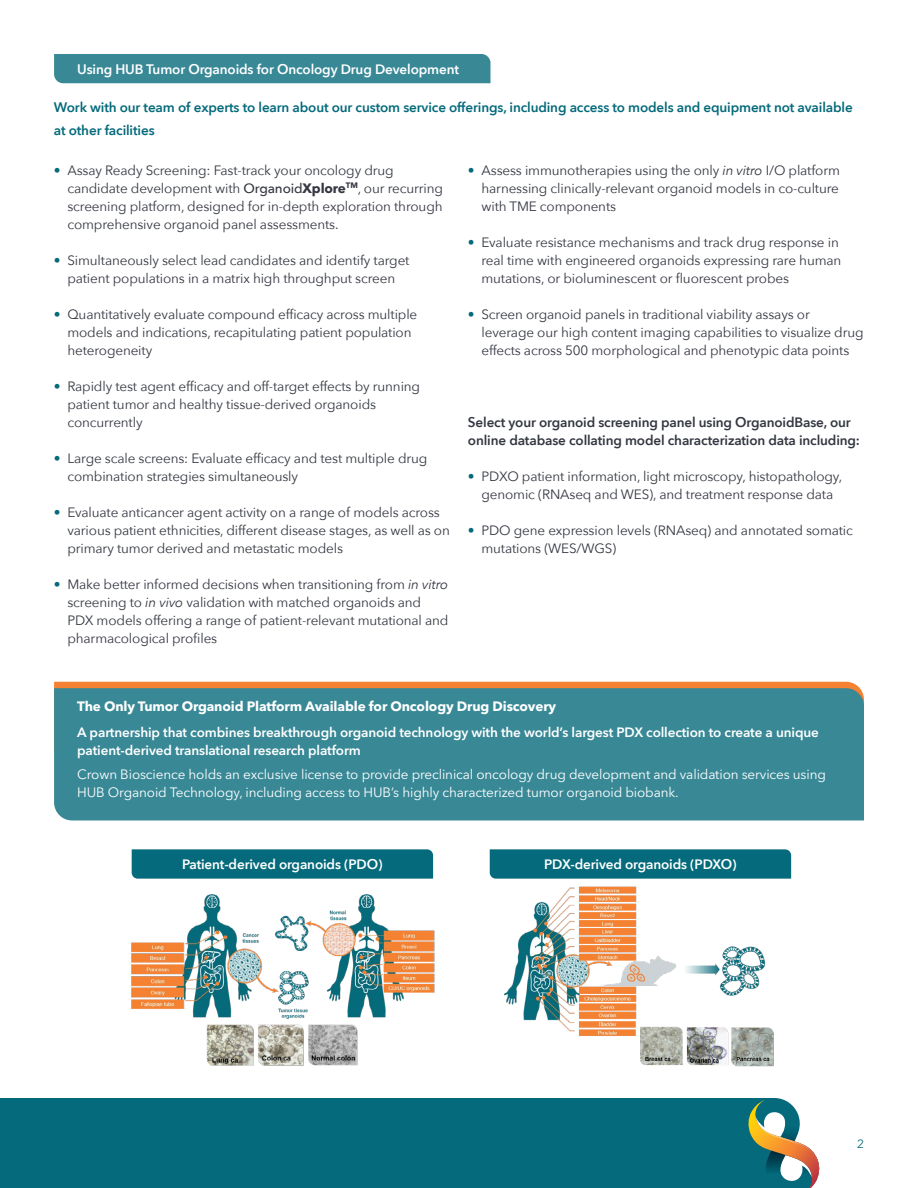
<style>
.page{position:relative;width:918px;height:1188px;background:#fff}
.page>*{position:absolute;margin:0;border:0;box-sizing:border-box;transform-origin:0 0}
.t1{font:13.5px/18px "Avenir Next";letter-spacing:-.01em;color:#343741}
.t2{font:13.5px/18px "Avenir Next LT Pro";letter-spacing:-.01em;color:#fff}
.t3{font:600 13.5px/18px "Avenir Next LT Pro";letter-spacing:-.01em;color:#fff}
.t4{font:600 13.5px/22.5px "Avenir Next";letter-spacing:-.01em;color:#056a7b}
.t5{font:600 13.5px/18px "Avenir Next";letter-spacing:-.01em;color:#343741}
.t6{font:600 13.5px "Avenir Next";letter-spacing:-.01em;color:#fff}
.t7{font:700 13.5px "Avenir Next LT Pro";letter-spacing:-.01em;color:#fff}
.t8{font:12px "Avenir Next";color:#056a7b}
.s1{font-weight:600;color:#056a7b}
.s2{font-weight:500}
.s3{font-family:"Avenir Next LT Pro";font-weight:700}
.s4{font-style:italic}
</style>
<div class="page">
<div style="left:0;top:1098px;width:747px;height:90px;background:#056a7b"></div>
<svg style="left:747px;top:1098px;width:73px;height:90px"></svg>
<div style="left:54px;top:682px;width:806px;height:6px;background:#f58232"></div>
<div style="left:54px;top:688px;width:810px;height:132px;background:#388896"></div>
<div style="left:54px;top:54px;width:436px;height:29px;background:#388896"></div>
<div style="left:132px;top:849px;width:301px;height:30px;background:#056a7b"></div>
<div style="left:490px;top:849px;width:301px;height:30px;background:#056a7b"></div>
<img style="left:503px;top:886px;width:271px;height:181px">
<img style="left:131px;top:894px;width:304px;height:172px">
<p class="t6" style="left:77px;top:58px;width:383px">Using HUB Tumor Organoids for Oncology Drug Development</p>
<p class="t4" style="left:54px;top:96px;width:800px">Work with our team of experts to learn about our custom service offerings, including access to models and equipment not available at other facilities</p>
<p class="t1" style="left:67px;top:161px;width:377px;text-indent:-13px"><span class="s1">•</span> Assay Ready Screening: Fast-track your oncology drug candidate development with <span class="s2">Organoid</span><span class="s3">Xplore</span><sup>TM</sup>, our recurring screening platform, designed for in-depth exploration through comprehensive organoid panel assessments.</p>
<p class="t1" style="left:54px;top:251px;width:357px;text-align:center"><span class="s1">•</span> Simultaneously select lead candidates and identify target patient populations in a matrix high throughput screen</p>
<p class="t1" style="left:67px;top:305px;width:351px;text-indent:-14px"><span class="s1">•</span> Quantitatively evaluate compound efficacy across multiple models and indications, recapitulating patient population heterogeneity</p>
<p class="t1" style="left:67px;top:377px;width:354px;text-indent:-14px"><span class="s1">•</span> Rapidly test agent efficacy and off-target effects by running patient tumor and healthy tissue-derived organoids concurrently</p>
<p class="t1" style="left:67px;top:449px;width:362px;text-indent:-14px"><span class="s1">•</span> Large scale screens: Evaluate efficacy and test multiple drug combination strategies simultaneously</p>
<p class="t1" style="left:67px;top:503px;width:384px;text-indent:-14px"><span class="s1">•</span> Evaluate anticancer agent activity on a range of models across various patient ethnicities, different disease stages, as well as on primary tumor derived and metastatic models</p>
<p class="t1" style="left:67px;top:575px;width:383px;text-indent:-14px"><span class="s1">•</span> Make better informed decisions when transitioning from <span class="s4">in vitro </span>screening to <span class="s4">in vivo</span> validation with matched organoids and PDX models offering a range of patient-relevant mutational and pharmacological profiles</p>
<p class="t1" style="left:481px;top:161px;width:360px;text-align:justify;text-indent:-14px"><span class="s1">•</span> Assess immunotherapies using the only <span class="s4">in vitro</span> I/O platform harnessing clinically-relevant organoid models in co-culture with TME components</p>
<p class="t1" style="left:481px;top:233px;width:361px;text-indent:-14px"><span class="s1">•</span> Evaluate resistance mechanisms and track drug response in real time with engineered organoids expressing rare human mutations, or bioluminescent or fluorescent probes</p>
<p class="t1" style="left:481px;top:305px;width:384px;text-indent:-14px"><span class="s1">•</span> Screen organoid panels in traditional viability assays or leverage our high content imaging capabilities to visualize drug effects across 500 morphological and phenotypic data points</p>
<p class="t5" style="left:468px;top:413px;width:394px">Select your organoid screening panel using OrganoidBase, our online database collating model characterization data including:</p>
<p class="t1" style="left:468px;top:467px;width:376px;text-align:center"><span class="s1">•</span> PDXO patient information, light microscopy, histopathology, genomic (RNAseq and WES), and treatment response data</p>
<p class="t1" style="left:481px;top:521px;width:373px;text-indent:-14px"><span class="s1">•</span> PDO gene expression levels (RNAseq) and annotated somatic mutations (WES/WGS)</p>
<p class="t7" style="left:77px;top:698px;width:481px">The Only Tumor Organoid Platform Available for Oncology Drug Discovery</p>
<p class="t3" style="left:77px;top:723px;width:743px">A partnership that combines breakthrough organoid technology with the world’s largest PDX collection to create a unique patient-derived translational research platform</p>
<p class="t2" style="left:77px;top:765px;width:750px">Crown Bioscience holds an exclusive license to provide preclinical oncology drug development and validation services using<br>HUB Organoid Technology, including access to HUB’s highly characterized tumor organoid biobank.</p>
<p class="t6" style="left:182px;top:853px;width:202px">Patient-derived organoids (PDO)</p>
<p class="t6" style="left:544px;top:853px;width:194px">PDX-derived organoids (PDXO)</p>
<p class="t8" style="left:857px;top:1133px;width:8px">2</p>
</div>
